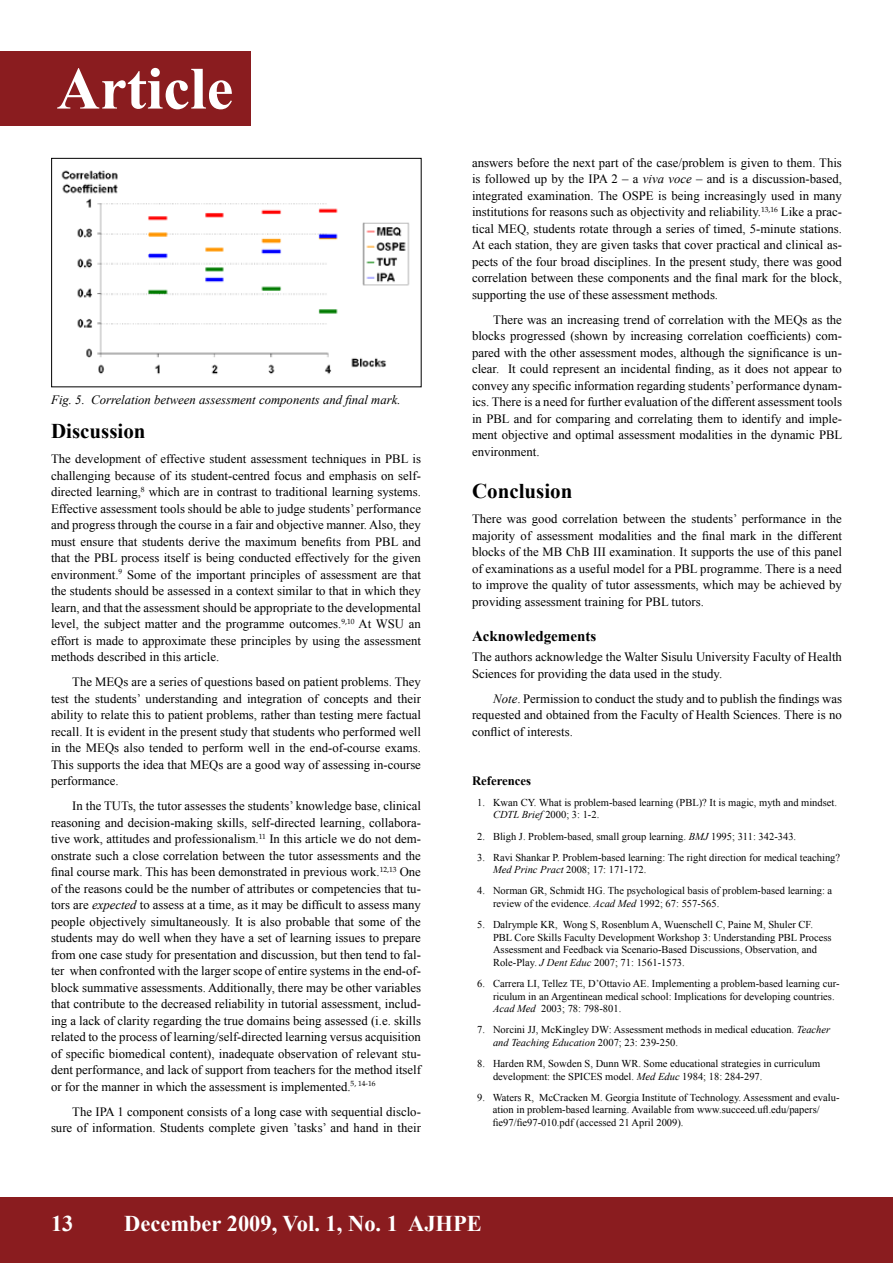
<style>
.page{position:relative;width:893px;height:1263px;background:#fff}
.page>*{position:absolute;margin:0;border:0;box-sizing:border-box;transform-origin:0 0}
.t1{font:700 60px "Times New Roman";color:#fff}
.t2{font:700 22.5px "Times New Roman";color:#fff}
.t3{font:700 21px "Times New Roman";color:#000}
.t4{font:700 15px "Times New Roman";color:#000}
.t5{font:12.75px/16.5px "Times New Roman";color:#000;text-align:justify}
.t6{font:italic 12.75px "Times New Roman";color:#000}
.t7{font:700 12.75px "Times New Roman";color:#000}
.t8{font:10.5px/12.6px "Times New Roman";color:#000}
.s1{font-style:italic}
</style>
<div class="page">
<div style="left:0;top:1197px;width:893px;height:66px;background:#8a1c1f"></div>
<div style="left:0;top:51px;width:251px;height:74px;background:#8a1c1f"></div>
<img style="left:61px;top:170px;width:349px;height:205px">
<div style="left:51px;top:158px;width:371px;height:229px;border:1px solid #000"></div>
<h1 class="t1" style="left:57px;top:54px;width:178px">Article</h1>
<p class="t6" style="left:51px;top:393px;width:351px">Fig. 5. Correlation between assessment components and final mark.</p>
<h3 class="t3" style="left:51px;top:419px;width:96px">Discussion</h3>
<p class="t5" style="left:51px;top:450px;width:371px">The development of effective student assessment techniques in PBL is challenging because of its student-centred focus and emphasis on self&shy;directed learning,<sup>8</sup> which are in contrast to traditional learning systems.<br>Effective assessment tools should be able to judge students’ performance and progress through the course in a fair and objective manner. Also, they must ensure that students derive the maximum benefits from PBL and that the PBL process itself is being conducted effectively for the given environment.<sup>9</sup> Some of the important principles of assessment are that the students should be assessed in a context similar to that in which they learn, and that the assessment should be appropriate to the developmental level, the subject matter and the programme outcomes.<sup>9,10</sup> At WSU an effort is made to approximate these principles by using the assessment methods described in this article.</p>
<p class="t5" style="left:51px;top:673px;width:371px;text-indent:21px">The MEQs are a series of questions based on patient problems. They test the students’ understanding and integration of concepts and their ability to relate this to patient problems, rather than testing mere factual recall. It is evident in the present study that students who performed well in the MEQs also tended to perform well in the end-of-course exams.<br>This supports the idea that MEQs are a good way of assessing in-course performance.</p>
<p class="t5" style="left:51px;top:797px;width:371px;text-indent:21px">In the TUTs, the tutor assesses the students’ knowledge base, clinical reasoning and decision-making skills, self-directed learning, collabora&shy;tive work, attitudes and professionalism.<sup>11</sup> In this article we do not dem&shy;onstrate such a close correlation between the tutor assessments and the final course mark. This has been demonstrated in previous work.<sup>12,13</sup> One of the reasons could be the number of attributes or competencies that tu&shy;tors are <span class="s1">expected</span> to assess at a time, as it may be difficult to assess many people objectively simultaneously. It is also probable that some of the students may do well when they have a set of learning issues to prepare from one case study for presentation and discussion, but then tend to fal&shy;ter when confronted with the larger scope of entire systems in the end-of&shy;block summative assessments. Additionally, there may be other variables that contribute to the decreased reliability in tutorial assessment, includ&shy;ing a lack of clarity regarding the true domains being assessed (i.e. skills related to the process of learn-ing/self-directed learning versus acquisition of spe-cific biomedical content), inadequate observation of relevant stu&shy;dent performance, and lack of support from teachers for the method itself or for the manner in which the assessment is implemented.<sup>5,</sup> <sup>14-16</sup></p>
<p class="t5" style="left:51px;top:1103px;width:371px;text-align:right">The IPA 1 component consists of a long case with sequential disclo&shy;sure of information. Students complete given ’tasks’ and hand in their</p>
<p class="t5" style="left:472px;top:154px;width:371px">answers before the next part of the case/problem is given to them. This is followed up by the IPA 2 – a <span class="s1">viva voce</span> – and is a discussion-based, integrated examination. The OSPE is being increasingly used in many institutions for reasons such as objectivity and reliability.<sup>13,16</sup> Like a prac&shy;tical MEQ, students rotate through a series of timed, 5-minute stations.<br>At each station, they are given tasks that cover practical and clinical as&shy;pects of the four broad disciplines. In the present study, there was good correlation between these components and the final mark for the block, supporting the use of these assessment methods.</p>
<p class="t5" style="left:472px;top:311px;width:372px;text-indent:21px">There was an increasing trend of correlation with the MEQs as the blocks progressed (shown by increasing correlation coefficients) com&shy;pared with the other assessment modes, although the significance is un&shy;clear. It could represent an incidental finding, as it does not appear to convey any specific information regarding students’ performance dynam&shy;ics. There is a need for further evaluation of the different assessment tools in PBL and for comparing and correlating them to identify and imple&shy;ment objective and optimal assessment modalities in the dynamic PBL environment.</p>
<h3 class="t3" style="left:472px;top:479px;width:102px">Conclusion</h3>
<p class="t5" style="left:472px;top:510px;width:371px">There was good correlation between the students’ performance in the majority of assessment modalities and the final mark in the different blocks of the MB ChB III examination. It supports the use of this panel of examinations as a useful model for a PBL programme. There is a need to improve the quality of tutor assessments, which may be achieved by providing assessment training for PBL tutors.</p>
<p class="t4" style="left:472px;top:627px;width:126px">Acknowledgements</p>
<p class="t5" style="left:472px;top:649px;width:371px">The authors acknowledge the Walter Sisulu University Faculty of Health<br>Sciences for providing the data used in the study.</p>
<p class="t5" style="left:472px;top:690px;width:371px;text-indent:21px"><span class="s1">Note</span>. Permission to conduct the study and to publish the findings was requested and obtained from the Faculty of Health Sciences. There is no conflict of interests.</p>
<p class="t7" style="left:472px;top:773px;width:61px">References</p>
<p class="t8" style="left:493px;top:796px;width:346px;text-indent:-16px">1. Kwan CY. What is problem-based learning (PBL)? It is magic, myth and mindset.<br><span class="s1">CDTL Brief</span> 2000; 3: 1-2.</p>
<p class="t8" style="left:477px;top:829px;width:320px">2. Bligh J. Problem-based, small group learning. <span class="s1">BMJ</span> 1995; 311: 342-343.</p>
<p class="t8" style="left:493px;top:851px;width:349px;text-indent:-16px">3. Ravi Shankar P. Problem-based learning: The right direction for medical teaching?<br><span class="s1">Med Princ Pract</span> 2008; 17: 171-172.</p>
<p class="t8" style="left:493px;top:884px;width:341px;text-indent:-16px">4. Norman GR, Schmidt HG. The psychological basis of problem-based learning: a review of the evidence. <span class="s1">Acad Med</span> 1992; 67: 557-565.</p>
<p class="t8" style="left:493px;top:918px;width:340px;text-indent:-16px">5. Dalrymple KR, Wong S, Rosenblum A, Wuenschell C, Paine M, Shuler CF.<br>PBL Core Skills Faculty Development Workshop 3: Understanding PBL Process Assessment and Feedback via Scenario-Based Discussions, Observation, and Role-Play. <span class="s1">J Dent Educ</span> 2007; 71: 1561-1573.</p>
<p class="t8" style="left:493px;top:977px;width:348px;text-indent:-16px">6. Carrera LI, Tellez TE, D’Ottavio AE. Implementing a problem-based learning cur&shy;riculum in an Argentinean medical school: Implications for developing countries.<br><span class="s1">Acad Med</span> 2003; 78: 798-801.</p>
<p class="t8" style="left:493px;top:1023px;width:339px;text-indent:-16px">7. Norcini JJ, McKingley DW: Assessment methods in medical education. <span class="s1">Teacher and Teaching Education</span> 2007; 23: 239-250.</p>
<p class="t8" style="left:493px;top:1057px;width:329px;text-indent:-16px">8. Harden RM, Sowden S, Dunn WR. Some educational strategies in curriculum development: the SPICES model. <span class="s1">Med Educ</span> 1984; 18: 284-297.</p>
<p class="t8" style="left:493px;top:1091px;width:348px;text-indent:-16px">9. Waters R, McCracken M. Georgia Institute of Technology. Assessment and evalu&shy;ation in problem-based learning. Available from www.succeed.ufl.edu/papers/ fie97/fie97-010.pdf (accessed 21 April 2009).</p>
<h2 class="t2" style="left:51px;top:1211px;width:24px">13</h2>
<h2 class="t2" style="left:124px;top:1211px;width:359px">December 2009, Vol. 1, No. 1 AJHPE</h2>
</div>
